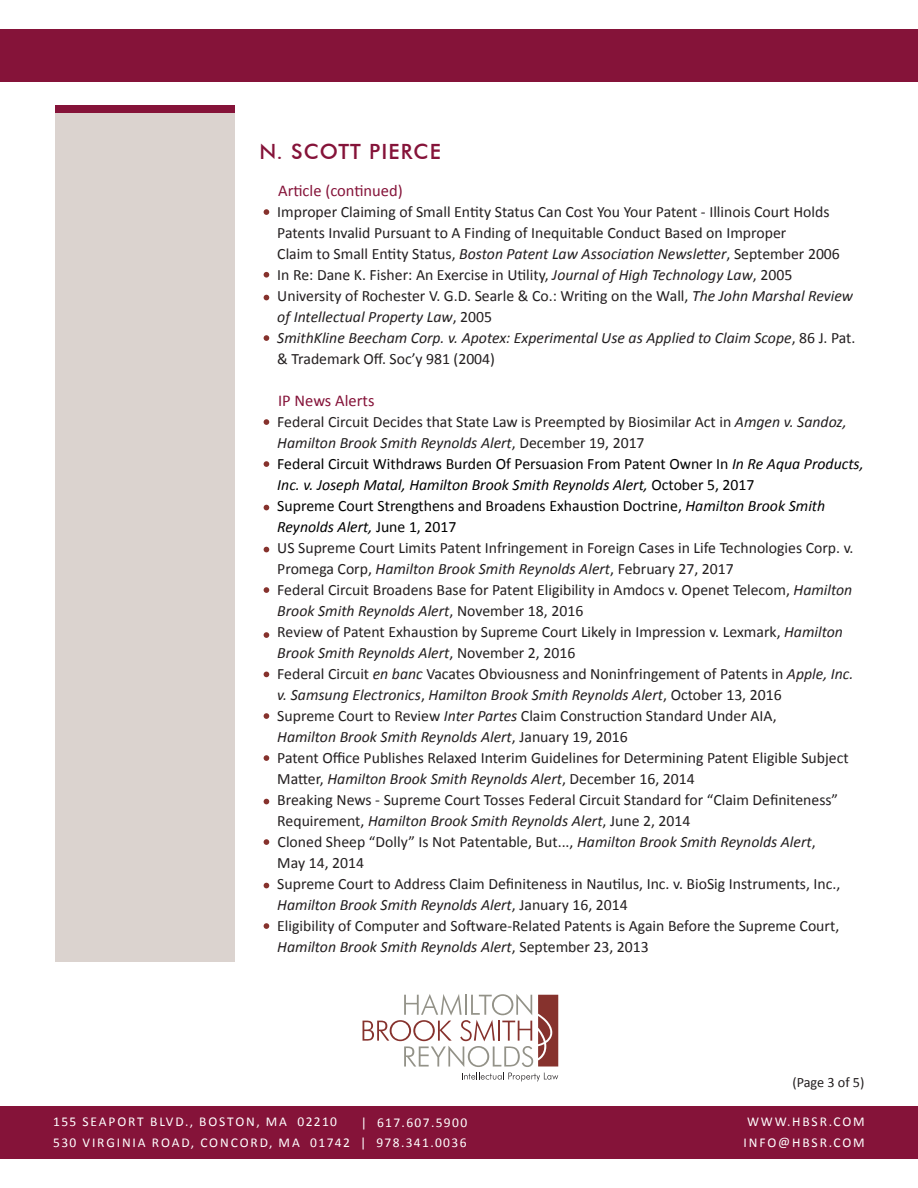
<style>
.page{position:relative;width:918px;height:1188px;background:#fff}
.page>*{position:absolute;margin:0;border:0;box-sizing:border-box;transform-origin:0 0}
.t1{font:500 21px "Futura BT";letter-spacing:.05em;color:#851339}
.t2{font:16.5px "Calibri";color:#851339}
.t3{font:15.75px/21px "Calibri";color:#231f20}
.t4{font:15.75px/21px "Calibri";color:#000}
.t5{font:italic 15.75px/21px "Calibri";color:#231f20}
.t6{font:14.25px "Calibri";letter-spacing:-.005em;color:#231f20}
.t7{font:13.5px "Calibri";letter-spacing:.13em;color:#fff}
.t8{font:13.5px "Calibri";letter-spacing:.1em;color:#fff}
.s1{font-style:italic}
.s2{font-style:normal}
</style>
<div class="page">
<svg style="left:363px;top:994px;width:195px;height:87px"></svg>
<div style="left:0;top:29px;width:918px;height:52px;background:#851339"></div>
<div style="left:0;top:1107px;width:918px;height:52px;background:#851339"></div>
<div style="left:55px;top:113px;width:180px;height:848px;background:#dbd3cf"></div>
<div style="left:55px;top:105px;width:180px;height:8px;background:#851339"></div>
<svg style="left:264px;top:272px;width:5px;height:6px"></svg>
<svg style="left:264px;top:295px;width:5px;height:5px"></svg>
<svg style="left:264px;top:335px;width:5px;height:6px"></svg>
<svg style="left:264px;top:461px;width:5px;height:6px"></svg>
<svg style="left:264px;top:632px;width:5px;height:6px"></svg>
<svg style="left:264px;top:755px;width:5px;height:6px"></svg>
<svg style="left:264px;top:799px;width:5px;height:5px"></svg>
<svg style="left:264px;top:839px;width:5px;height:6px"></svg>
<svg style="left:264px;top:883px;width:5px;height:5px"></svg>
<svg style="left:264px;top:923px;width:5px;height:6px"></svg>
<svg style="left:264px;top:672px;width:5px;height:5px"></svg>
<svg style="left:264px;top:505px;width:5px;height:5px"></svg>
<svg style="left:264px;top:419px;width:5px;height:6px"></svg>
<svg style="left:264px;top:547px;width:5px;height:5px"></svg>
<svg style="left:264px;top:587px;width:5px;height:6px"></svg>
<svg style="left:264px;top:713px;width:5px;height:6px"></svg>
<svg style="left:264px;top:209px;width:5px;height:6px"></svg>
<p class="t1" style="left:260px;top:139px;width:183px">N. SCOTT PIERCE</p>
<p class="t2" style="left:278px;top:180px;width:126px">Article (continued)</p>
<p class="t3" style="left:277px;top:202px;width:554px">Improper Claiming of Small Entity Status Can Cost You Your Patent - Illinois Court Holds</p>
<p class="t3" style="left:277px;top:223px;width:511px">Patents Invalid Pursuant to A Finding of Inequitable Conduct Based on Improper</p>
<p class="t3" style="left:277px;top:244px;width:564px">Claim to Small Entity Status, <span class="s1">Boston Patent Law Association Newsletter</span>, September 2006</p>
<p class="t3" style="left:277px;top:265px;width:517px">In Re: Dane K. Fisher: An Exercise in Utility, <span class="s1">Journal of High Technology Law</span>, 2005</p>
<p class="t3" style="left:277px;top:286px;width:577px">University of Rochester V. G.D. Searle &amp; Co.: Writing on the Wall, <span class="s1">The John Marshal Review of Intellectual Property Law</span>, 2005</p>
<p class="t5" style="left:277px;top:327px;width:580px">SmithKline Beecham Corp. v. Apotex: Experimental Use as Applied to Claim Scope<span class="s2">, 86 J. Pat. &amp; Trademark Off. Soc’y 981 (2004)</span></p>
<p class="t2" style="left:278px;top:390px;width:98px">IP News Alerts</p>
<p class="t3" style="left:277px;top:412px;width:571px">Federal Circuit Decides that State Law is Preempted by Biosimilar Act in <span class="s1">Amgen v. Sandoz,<br>Hamilton Brook Smith Reynolds Alert</span>, December 19, 2017</p>
<p class="t4" style="left:277px;top:454px;width:588px">Federal Circuit Withdraws Burden Of Persuasion From Patent Owner In <span class="s1">In Re Aqua Products,<br>Inc. v. Joseph Matal, Hamilton Brook Smith Reynolds Alert,</span> October 5, 2017</p>
<p class="t4" style="left:277px;top:496px;width:550px">Supreme Court Strengthens and Broadens Exhaustion Doctrine, <span class="s1">Hamilton Brook Smith<br>Reynolds Alert,</span> June 1, 2017</p>
<p class="t3" style="left:277px;top:538px;width:578px">US Supreme Court Limits Patent Infringement in Foreign Cases in Life Technologies Corp. v.<br>Promega Corp, <span class="s1">Hamilton Brook Smith Reynolds Alert</span>, February 27, 2017</p>
<p class="t3" style="left:277px;top:580px;width:577px">Federal Circuit Broadens Base for Patent Eligibility in Amdocs v. Openet Telecom, <span class="s1">Hamilton<br>Brook Smith Reynolds Alert</span>, November 18, 2016</p>
<p class="t3" style="left:277px;top:622px;width:567px">Review of Patent Exhaustion by Supreme Court Likely in Impression v. Lexmark, <span class="s1">Hamilton<br>Brook Smith Reynolds Alert</span>, November 2, 2016</p>
<p class="t3" style="left:277px;top:664px;width:578px">Federal Circuit <span class="s1">en banc</span> Vacates Obviousness and Noninfringement of Patents in <span class="s1">Apple, Inc. v. Samsung Electronics</span>, <span class="s1">Hamilton Brook Smith Reynolds Alert</span>, October 13, 2016</p>
<p class="t3" style="left:277px;top:706px;width:501px">Supreme Court to Review <span class="s1">Inter Partes</span> Claim Construction Standard Under AIA,</p>
<p class="t5" style="left:277px;top:726px;width:352px">Hamilton Brook Smith Reynolds Alert<span class="s2">, January 19, 2016</span></p>
<p class="t3" style="left:277px;top:748px;width:573px">Patent Office Publishes Relaxed Interim Guidelines for Determining Patent Eligible Subject<br>Matter, <span class="s1">Hamilton Brook Smith Reynolds Alert</span>, December 16, 2014</p>
<p class="t3" style="left:277px;top:790px;width:562px">Breaking News - Supreme Court Tosses Federal Circuit Standard for “Claim Definiteness”<br>Requirement, <span class="s1">Hamilton Brook Smith Reynolds Alert</span>, June 2, 2014</p>
<p class="t3" style="left:277px;top:832px;width:540px">Cloned Sheep “Dolly” Is Not Patentable, But..., <span class="s1">Hamilton Brook Smith Reynolds Alert</span>,<br>May 14, 2014</p>
<p class="t3" style="left:277px;top:874px;width:565px">Supreme Court to Address Claim Definiteness in Nautilus, Inc. v. BioSig Instruments, Inc.,<br><span class="s1">Hamilton Brook Smith Reynolds Alert</span>, January 16, 2014</p>
<p class="t3" style="left:277px;top:916px;width:563px">Eligibility of Computer and Software-Related Patents is Again Before the Supreme Court,<br><span class="s1">Hamilton Brook Smith Reynolds Alert</span>, September 23, 2013</p>
<p class="t8" style="left:361px;top:1114px;width:108px">| 617.607.5900</p>
<p class="t7" style="left:53px;top:1113px;width:285px">155 SEAPORT BLVD., BOSTON, MA 02210</p>
<p class="t7" style="left:53px;top:1134px;width:415px">530 VIRGINIA ROAD, CONCORD, MA 01742 | 978.341.0036</p>
<p class="t6" style="left:792px;top:1073px;width:74px">(Page 3 of 5)</p>
<p class="t7" style="left:747px;top:1113px;width:119px">WWW.HBSR.COM</p>
<p class="t7" style="left:744px;top:1134px;width:123px">INFO@HBSR.COM</p>
</div>
